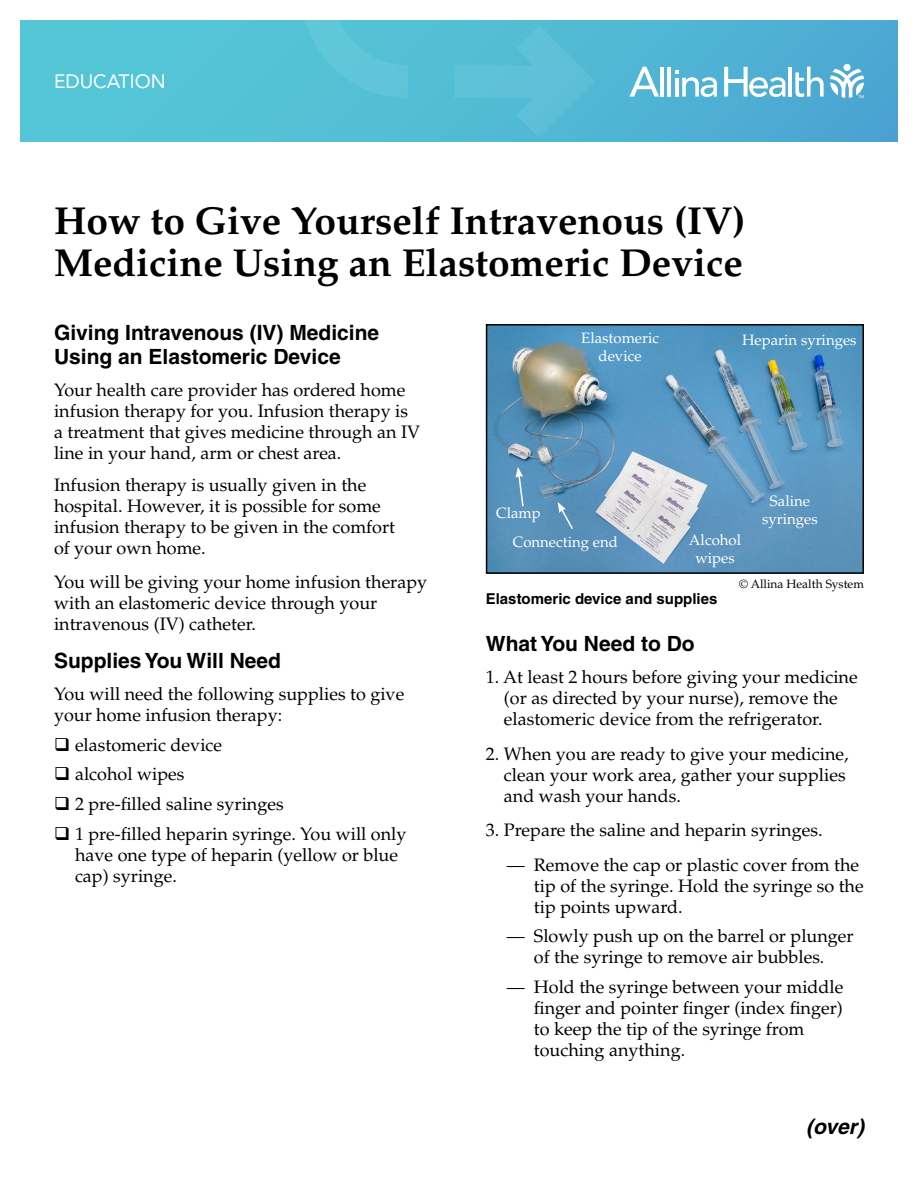
<style>
.page{position:relative;width:918px;height:1188px;background:#fff}
.page>*{position:absolute;margin:0;border:0;box-sizing:border-box;transform-origin:0 0}
.t1{font:700 39px/42px "Palatino";color:#000}
.t2{font:700 21px/24px "Helvetica";color:#000}
.t3{font:italic 700 21px "Helvetica";color:#000}
.t4{font:19.2px "Avenir LT Std";color:#fff}
.t5{font:18px/21px "Palatino";color:#000}
.t6{font:15px/18px "Palatino";color:#fff;text-align:center}
.t7{font:700 15px "Helvetica";color:#000}
.t8{font:12px "Palatino";color:#000}
</style>
<div class="page">
<img style="left:489px;top:327px;width:372px;height:244px">
<div style="left:486px;top:324px;width:378px;height:250px;border:2px solid #000"></div>
<svg style="left:515px;top:467px;width:10px;height:41px"></svg>
<svg style="left:558px;top:502px;width:16px;height:29px"></svg>
<div style="left:20px;top:20px;width:878px;height:122px;background:linear-gradient(to right,#56cad6,#4daad3)"></div>
<svg style="left:830px;top:69px;width:34px;height:29px"></svg>
<div style="left:844px;top:64px;width:7px;height:7px;background:#fff;border-radius:50%"></div>
<hr style="left:660px;top:67px;width:4px;height:30px;background:#fff">
<hr style="left:667px;top:67px;width:4px;height:30px;background:#fff">
<hr style="left:789px;top:67px;width:3px;height:30px;background:#fff">
<svg style="left:795px;top:67px;width:29px;height:30px"></svg>
<svg style="left:675px;top:71px;width:42px;height:26px"></svg>
<svg style="left:629px;top:67px;width:30px;height:30px"></svg>
<svg style="left:724px;top:67px;width:62px;height:30px"></svg>
<svg style="left:454px;top:25px;width:142px;height:113px;background:#57bdd5"></svg>
<svg style="left:301px;top:20px;width:127px;height:78px;background:#58c2d6"></svg>
<p class="t4" style="left:54px;top:70px;width:113px">EDUCATION</p>
<h1 class="t1" style="left:54px;top:200px;width:693px">How to Give Yourself Intravenous (IV)<br>Medicine Using an Elastomeric Device</h1>
<p class="t2" style="left:54px;top:321px;width:327px">Giving Intravenous (IV) Medicine<br>Using an Elastomeric Device</p>
<p class="t5" style="left:54px;top:380px;width:368px">Your health care provider has ordered home infusion therapy for you. Infusion therapy is a treatment that gives medicine through an IV line in your hand, arm or chest area.</p>
<p class="t5" style="left:54px;top:475px;width:343px">Infusion therapy is usually given in the hospital. However, it is possible for some infusion therapy to be given in the comfort of your own home.</p>
<p class="t5" style="left:54px;top:572px;width:375px">You will be giving your home infusion therapy with an elastomeric device through your intravenous (IV) catheter.</p>
<p class="t2" style="left:54px;top:648px;width:229px">Supplies You Will Need</p>
<p class="t5" style="left:54px;top:683px;width:352px">You will need the following supplies to give your home infusion therapy:</p>
<p class="t5" style="left:75px;top:730px;width:333px;line-height:29.7px">elastomeric device<br>alcohol wipes<br>2 pre-filled saline syringes<br>1 pre-filled heparin syringe. You will only</p>
<p class="t5" style="left:75px;top:844px;width:325px">have one type of heparin (yellow or blue cap) syringe.</p>
<p class="t6" style="left:581px;top:329px;width:79px">Elastomeric device</p>
<p class="t6" style="left:742px;top:332px;width:116px">Heparin syringes</p>
<p class="t6" style="left:513px;top:499px;width:107px;line-height:29px;text-align:left;text-indent:-17px">Clamp<br>Connecting end</p>
<p class="t6" style="left:689px;top:531px;width:54px">Alcohol wipes</p>
<p class="t6" style="left:762px;top:493px;width:57px">Saline syringes</p>
<p class="t7" style="left:486px;top:589px;width:233px">Elastomeric device and supplies</p>
<p class="t8" style="left:739px;top:576px;width:126px">© Allina Health System</p>
<p class="t2" style="left:486px;top:632px;width:210px">What You Need to Do</p>
<p class="t5" style="left:504px;top:667px;width:355px;text-indent:-18px">1. At least 2 hours before giving your medicine (or as directed by your nurse), remove the elastomeric device from the refrigerator.</p>
<p class="t5" style="left:504px;top:743px;width:346px;text-indent:-18px">2. When you are ready to give your medicine, clean your work area, gather your supplies and wash your hands.</p>
<p class="t5" style="left:486px;top:820px;width:338px">3. Prepare the saline and heparin syringes.</p>
<p class="t5" style="left:534px;top:854px;width:331px;text-indent:-27px">— Remove the cap or plastic cover from the tip of the syringe. Hold the syringe so the tip points upward.</p>
<p class="t5" style="left:507px;top:926px;width:348px;text-align:center">— Slowly push up on the barrel or plunger of the syringe to remove air bubbles.</p>
<p class="t5" style="left:534px;top:977px;width:311px;text-indent:-27px">— Hold the syringe between your middle finger and pointer finger (index finger) to keep the tip of the syringe from touching anything.</p>
<p class="t3" style="left:806px;top:1114px;width:59px">(over)</p>
</div>
